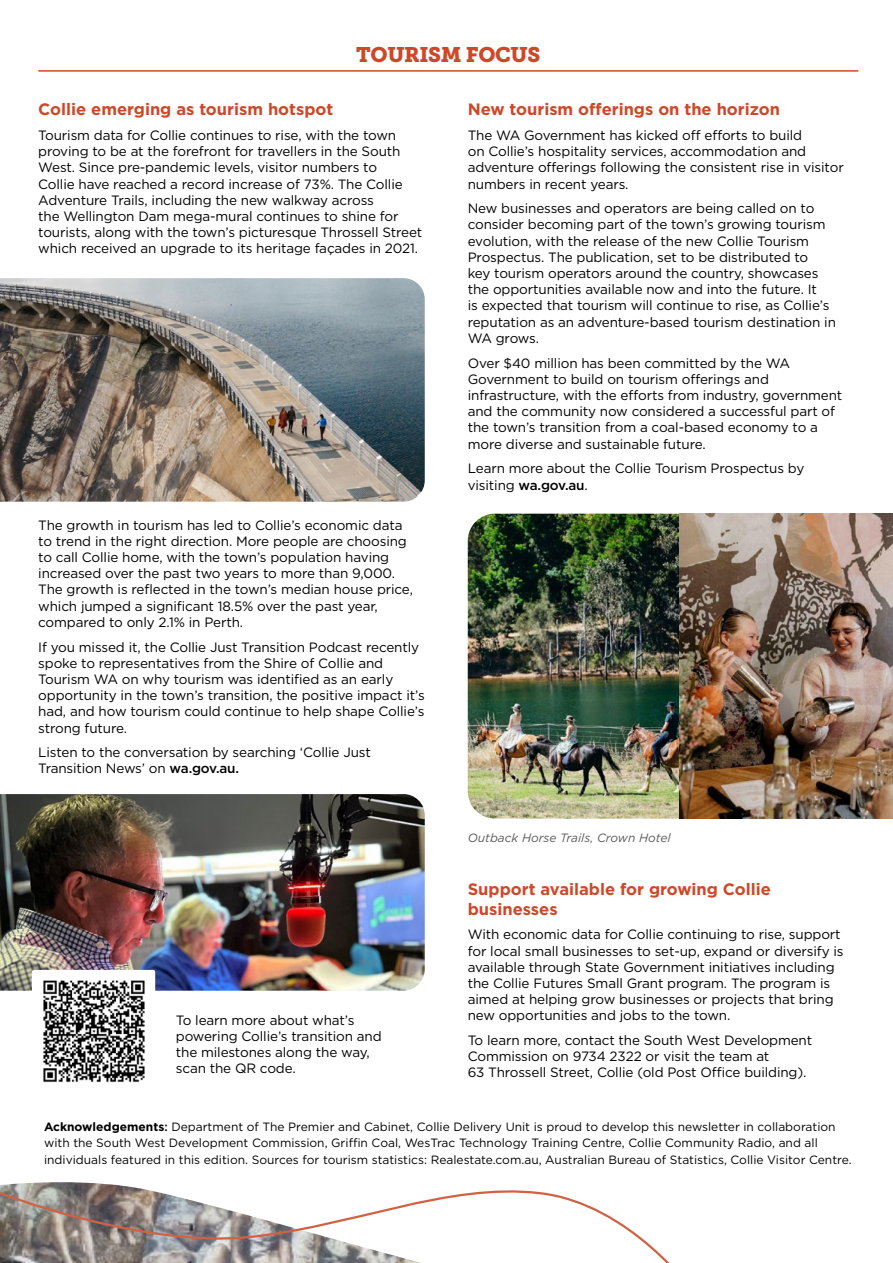
<style>
.page{position:relative;width:893px;height:1263px;background:#fff}
.page>*{position:absolute;margin:0;border:0;box-sizing:border-box;transform-origin:0 0}
.t1{font:21px "Museo Slab 900";letter-spacing:-.02em;color:#cf4727}
.t2{font:700 16.5px/19.5px "Gotham";color:#cf4727}
.t3{font:13.5px/16.2px "Gotham";letter-spacing:-.01em;color:#000}
.t4{font:12px/16.5px "Gotham";color:#000}
.t5{font:italic 12px "Gotham";color:#58595b}
.s1{font-weight:500}
.s2{font-weight:700}
</style>
<div class="page">
<svg style="left:0;top:1182px;width:670px;height:81px"></svg>
<img style="left:0;top:794px;width:425px;height:197px">
<hr style="left:38px;top:70px;width:820px;height:2px;background:#cf4727">
<img style="left:468px;top:514px;width:425px;height:305px">
<img style="left:0;top:278px;width:425px;height:224px">
<div style="left:32px;top:970px;width:123px;height:123px;background:#fff;border-radius:2px"></div>
<img style="left:43px;top:980px;width:102px;height:103px">
<h1 class="t1" style="left:356px;top:42px;width:186px">TOURISM FOCUS</h1>
<p class="t2" style="left:38px;top:100px;width:297px">Collie emerging as tourism hotspot</p>
<p class="t3" style="left:38px;top:127px;width:386px">Tourism data for Collie continues to rise, with the town proving to be at the forefront for travellers in the South West. Since pre-pandemic levels, visitor numbers to<br>Collie have reached a record increase of 73%. The Collie Adventure Trails, including the new walkway across<br>the Wellington Dam mega-mural continues to shine for tourists, along with the town’s picturesque Throssell Street which received an upgrade to its heritage façades in 2021.</p>
<p class="t3" style="left:38px;top:516px;width:376px">The growth in tourism has led to Collie’s economic data to trend in the right direction. More people are choosing to call Collie home, with the town’s population having increased over the past two years to more than 9,000.<br>The growth is reflected in the town’s median house price, which jumped a significant 18.5% over the past year, compared to only 2.1% in Perth.</p>
<p class="t3" style="left:38px;top:638px;width:388px">If you missed it, the Collie Just Transition Podcast recently spoke to representatives from the Shire of Collie and Tourism WA on why tourism was identified as an early opportunity in the town’s transition, the positive impact it’s had, and how tourism could continue to help shape Collie’s strong future.</p>
<p class="t3" style="left:38px;top:744px;width:334px">Listen to the conversation by searching ‘Collie Just<br>Transition News’ on <span class="s1">wa.gov.au.</span></p>
<p class="t3" style="left:176px;top:1011px;width:207px">To learn more about what’s powering Collie’s transition and the milestones along the way, scan the QR code.</p>
<p class="t2" style="left:468px;top:100px;width:314px">New tourism offerings on the horizon</p>
<p class="t3" style="left:468px;top:127px;width:378px">The WA Government has kicked off efforts to build<br>on Collie’s hospitality services, accommodation and adventure offerings following the consistent rise in visitor numbers in recent years.</p>
<p class="t3" style="left:468px;top:200px;width:370px">New businesses and operators are being called on to consider becoming part of the town’s growing tourism evolution, with the release of the new Collie Tourism Prospectus. The publication, set to be distributed to<br>key tourism operators around the country, showcases the opportunities available now and into the future. It<br>is expected that tourism will continue to rise, as Collie’s reputation as an adventure-based tourism destination in WA grows.</p>
<p class="t3" style="left:468px;top:354px;width:376px">Over $40 million has been committed by the WA Government to build on tourism offerings and infrastructure, with the efforts from industry, government and the community now considered a successful part of the town’s transition from a coal-based economy to a more diverse and sustainable future.</p>
<p class="t3" style="left:468px;top:460px;width:338px">Learn more about the Collie Tourism Prospectus by visiting <span class="s1">wa.gov.au</span>.</p>
<p class="t5" style="left:468px;top:830px;width:204px">Outback Horse Trails, Crown Hotel</p>
<p class="t2" style="left:468px;top:879px;width:305px">Support available for growing Collie businesses</p>
<p class="t3" style="left:468px;top:926px;width:377px">With economic data for Collie continuing to rise, support for local small businesses to set-up, expand or diversify is available through State Government initiatives including the Collie Futures Small Grant program. The program is aimed at helping grow businesses or projects that bring new opportunities and jobs to the town.</p>
<p class="t3" style="left:468px;top:1032px;width:346px">To learn more, contact the South West Development<br>Commission on 9734 2322 or visit the team at<br>63 Throssell Street, Collie (old Post Office building).</p>
<p class="t4" style="left:44px;top:1118px;width:809px"><span class="s2">Acknowledgements</span><span class="s1">:</span> Department of The Premier and Cabinet, Collie Delivery Unit is proud to develop this newsletter in collaboration with the South West Development Commission, Griffin Coal, WesTrac Technology Training Centre, Collie Community Radio, and all individuals featured in this edition. Sources for tourism statistics: Realestate.com.au, Australian Bureau of Statistics, Collie Visitor Centre.</p>
</div>
